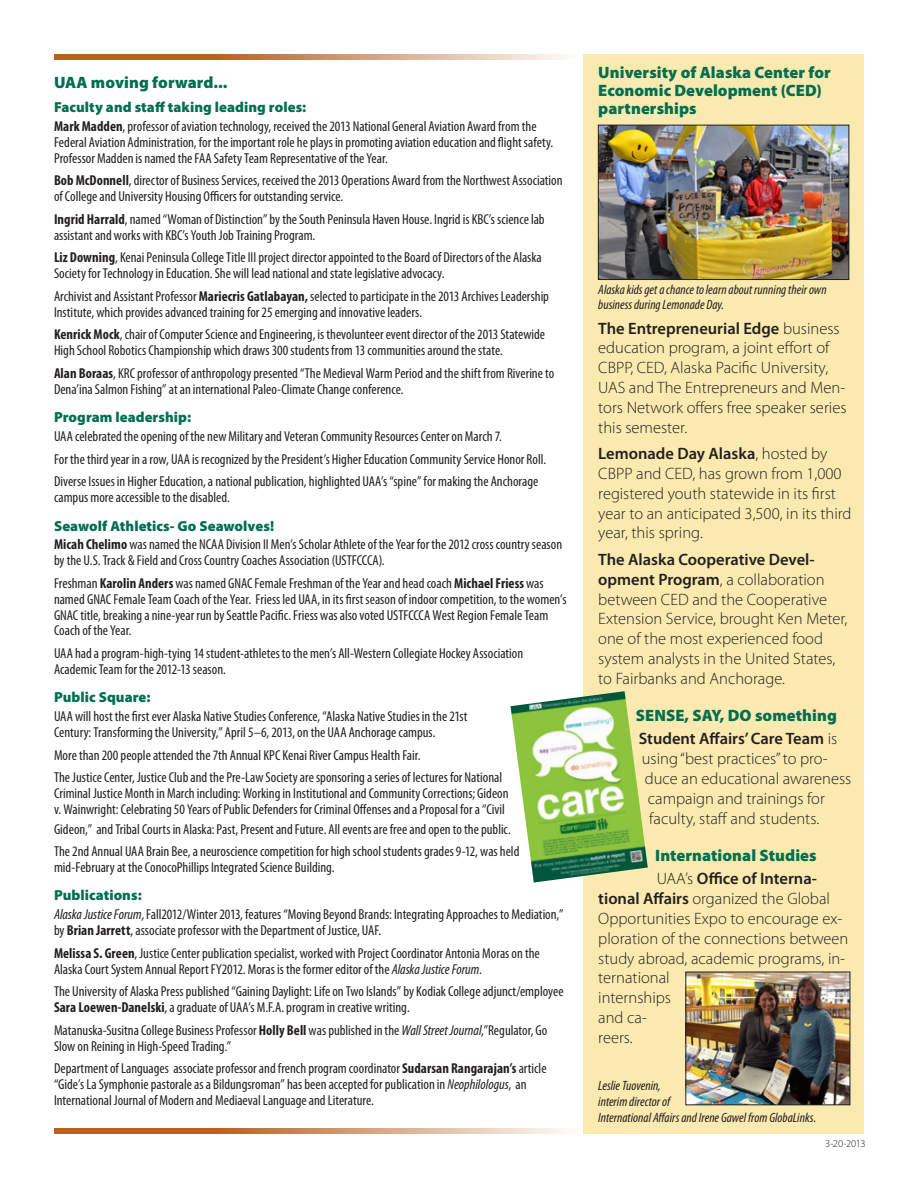
<style>
.page{position:relative;width:918px;height:1188px;background:#fff}
.page>*{position:absolute;margin:0;border:0;box-sizing:border-box;transform-origin:0 0}
.Body{font:300 16.5px/19.8px "Myriad Pro";color:#231f20}
.List_Headers{font:900 16.5px/18px "Myriad Pro";letter-spacing:.005em;color:#006e51}
.Body-2{font:600 16.5px "Myriad Pro";color:#231f20}
.List_Headers-2{font:900 14.55px "Myriad Pro";letter-spacing:.005em;color:#006e51}
.Gift_List{font:condensed 14.4px/15.8px "Myriad Pro";color:#231f20}
.Captions{font:italic condensed 13.5px/15.8px "Myriad Pro";color:#231f20}
.Gift_List-2{font:300 10.5px "Myriad Pro";letter-spacing:-.02em;color:#231f20}
.s1{font-weight:700}
.s2{font-style:italic}
.s3{font-weight:600}
.s4{font-weight:300}
</style>
<div class="page">
<div style="left:583px;top:54px;width:281px;height:1080px;background:#faeab0"></div>
<svg style="left:54px;top:54px;width:510px;height:5px;background:#ce946b"></svg>
<svg style="left:54px;top:1129px;width:510px;height:5px;background:#ce946b"></svg>
<img style="left:511px;top:691px;width:137px;height:192px">
<img style="left:600px;top:127px;width:247px;height:151px">
<div style="left:598px;top:125px;width:251px;height:155px;border:1px solid #231f20"></div>
<img style="left:688px;top:974px;width:160px;height:129px">
<div style="left:686px;top:972px;width:164px;height:133px;border:1px solid #231f20"></div>
<p class="List_Headers" style="left:54px;top:72px;width:175px">UAA moving forward...</p>
<p class="List_Headers-2" style="left:54px;top:97px;width:254px">Faculty and staff taking leading roles:</p>
<p class="Gift_List" style="left:54px;top:118px;width:501px"><span class="s1">Mark Madden</span>, professor of aviation technology, received the 2013 National General Aviation Award from the<br>Federal Aviation Administration, for the important role he plays in promoting aviation education and flight safety.<br>Professor Madden is named the FAA Safety Team Representative of the Year.</p>
<p class="Gift_List" style="left:54px;top:173px;width:510px"><span class="s1">Bob McDonnell</span>, director of Business Services, received the 2013 Operations Award from the Northwest Association of College and University Housing Officers for outstanding service.</p>
<p class="Gift_List" style="left:54px;top:211px;width:492px"><span class="s1">Ingrid Harrald</span>, named “Woman of Distinction” by the South Peninsula Haven House. Ingrid is KBC’s science lab assistant and works with KBC’s Youth Job Training Program.</p>
<p class="Gift_List" style="left:54px;top:250px;width:489px"><span class="s1">Liz Downing</span>, Kenai Peninsula College Title III project director appointed to the Board of Directors of the Alaska<br>Society for Technology in Education. She will lead national and state legislative advocacy.</p>
<p class="Gift_List" style="left:54px;top:288px;width:497px">Archivist and Assistant Professor <span class="s1">Mariecris Gatlabayan,</span> selected to participate in the 2013 Archives Leadership<br>Institute, which provides advanced training for 25 emerging and innovative leaders.</p>
<p class="Gift_List" style="left:54px;top:327px;width:493px"><span class="s1">Kenrick Mock</span>, chair of Computer Science and Engineering, is thevolunteer event director of the 2013 Statewide<br>High School Robotics Championship which draws 300 students from 13 communities around the state.</p>
<p class="Gift_List" style="left:54px;top:365px;width:502px"><span class="s1">Alan Boraas</span>, KRC professor of anthropology presented “The Medieval Warm Period and the shift from Riverine to<br>Dena’ina Salmon Fishing” at an international Paleo-Climate Change conference.</p>
<p class="List_Headers-2" style="left:54px;top:407px;width:139px">Program leadership:</p>
<p class="Gift_List" style="left:54px;top:428px;width:449px">UAA celebrated the opening of the new Military and Veteran Community Resources Center on March 7.</p>
<p class="Gift_List" style="left:54px;top:451px;width:494px">For the third year in a row, UAA is recognized by the President’s Higher Education Community Service Honor Roll.</p>
<p class="Gift_List" style="left:54px;top:474px;width:486px">Diverse Issues in Higher Education, a national publication, highlighted UAA’s “spine” for making the Anchorage campus more accessible to the disabled.</p>
<p class="List_Headers-2" style="left:54px;top:516px;width:222px">Seawolf Athletics- Go Seawolves!</p>
<p class="Gift_List" style="left:54px;top:537px;width:510px"><span class="s1">Micah Chelimo</span> was named the NCAA Division II Men’s Scholar Athlete of the Year for the 2012 cross country season by the U.S. Track &amp; Field and Cross Country Coaches Association (USTFCCCA).</p>
<p class="Gift_List" style="left:54px;top:575px;width:514px">Freshman <span class="s1">Karolin Anders</span> was named GNAC Female Freshman of the Year and head coach <span class="s1">Michael Friess</span> was named GNAC Female Team Coach of the Year. Friess led UAA, in its first season of indoor competition, to the women’s GNAC title, breaking a nine-year run by Seattle Pacific. Friess was also voted USTFCCCA West Region Female Team Coach of the Year.</p>
<p class="Gift_List" style="left:54px;top:645px;width:471px">UAA had a program-high-tying 14 student-athletes to the men’s All-Western Collegiate Hockey Association<br>Academic Team for the 2012-13 season.</p>
<p class="List_Headers-2" style="left:54px;top:687px;width:98px">Public Square:</p>
<p class="Gift_List" style="left:54px;top:708px;width:415px">UAA will host the first ever Alaska Native Studies Conference, “Alaska Native Studies in the 21st<br>Century: Transforming the University,” April 5–6, 2013, on the UAA Anchorage campus.</p>
<p class="Gift_List" style="left:54px;top:747px;width:368px">More than 200 people attended the 7th Annual KPC Kenai River Campus Health Fair.</p>
<p class="Gift_List" style="left:54px;top:770px;width:456px">The Justice Center, Justice Club and the Pre-Law Society are sponsoring a series of lectures for National<br>Criminal Justice Month in March including: Working in Institutional and Community Corrections; Gideon v. Wainwright: Celebrating 50 Years of Public Defenders for Criminal Offenses and a Proposal for a “Civil</p>
<p class="Gift_List" style="left:54px;top:821px;width:458px">Gideon,” and Tribal Courts in Alaska: Past, Present and Future. All events are free and open to the public.</p>
<p class="Gift_List" style="left:54px;top:844px;width:467px">The 2nd Annual UAA Brain Bee, a neuroscience competition for high school students grades 9-12, was held mid-February at the ConocoPhillips Integrated Science Building.</p>
<p class="List_Headers-2" style="left:54px;top:886px;width:89px">Publications:</p>
<p class="Gift_List" style="left:54px;top:907px;width:511px"><span class="s2">Alaska Justice Forum</span>, Fall2012/Winter 2013, features “Moving Beyond Brands: Integrating Approaches to Mediation,” by <span class="s1">Brian Jarrett</span>, associate professor with the Department of Justice, UAF.</p>
<p class="Gift_List" style="left:54px;top:945px;width:487px"><span class="s1">Melissa S. Green</span>, Justice Center publication specialist, worked with Project Coordinator Antonia Moras on the<br>Alaska Court System Annual Report FY2012. Moras is the former editor of the <span class="s2">Alaska Justice Forum</span>.</p>
<p class="Gift_List" style="left:54px;top:984px;width:511px">The University of Alaska Press published “Gaining Daylight: Life on Two Islands” by Kodiak College adjunct/employee<br><span class="s1">Sara Loewen-Danelski</span>, a graduate of UAA’s M.F.A. program in creative writing.</p>
<p class="Gift_List" style="left:54px;top:1022px;width:495px">Matanuska-Susitna College Business Professor <span class="s1">Holly Bell</span> was published in the <span class="s2">Wall Street Journal</span>,”Regulator, Go<br>Slow on Reining in High-Speed Trading.”</p>
<p class="Gift_List" style="left:54px;top:1061px;width:494px">Department of Languages associate professor and french program coordinator <span class="s1">Sudarsan Rangarajan’s</span> article “Gide’s La Symphonie pastorale as a Bildungsroman” has been accepted for publication in <span class="s2">Neophilologus</span>, an<br>International Journal of Modern and Mediaeval Language and Literature.</p>
<p class="List_Headers" style="left:598px;top:63px;width:234px">University of Alaska Center for<br>Economic Development (CED) partnerships</p>
<p class="Captions" style="left:598px;top:281px;width:230px">Alaska kids get a chance to learn about running their own business during Lemonade Day.</p>
<p class="Body" style="left:598px;top:318px;width:250px"><span class="s3">The Entrepreneurial Edge</span> business education program, a joint effort of CBPP, CED, Alaska Pacific University, UAS and The Entrepreneurs and Men&shy;tors Network offers free speaker series this semester.</p>
<p class="Body" style="left:598px;top:444px;width:255px"><span class="s3">Lemonade Day Alaska</span>, hosted by<br>CBPP and CED, has grown from 1,000 registered youth statewide in its first year to an anticipated 3,500, in its third year, this spring.</p>
<p class="Body" style="left:598px;top:549px;width:251px"><span class="s3">The Alaska Cooperative Devel&shy;opment Program</span>, a collaboration between CED and the Cooperative Extension Service, brought Ken Meter, one of the most experienced food system analysts in the United States, to Fairbanks and Anchorage.</p>
<p class="List_Headers" style="left:636px;top:706px;width:203px">SENSE, SAY, DO something</p>
<p class="Body-2" style="left:639px;top:728px;width:200px">Student Affairs’ Care Team <span class="s4">is</span></p>
<p class="Body" style="left:642px;top:749px;width:187px">using “best practices” to pro-</p>
<p class="Body" style="left:645px;top:769px;width:208px">duce an educational awareness</p>
<p class="Body" style="left:648px;top:788px;width:179px">campaign and trainings for</p>
<p class="Body" style="left:649px;top:808px;width:171px">faculty, staff and students.</p>
<p class="List_Headers" style="left:655px;top:846px;width:163px">International Studies</p>
<p class="Body" style="left:598px;top:869px;width:252px;text-indent:58px">UAA’s <span class="s3">Office of Interna&shy;tional Affairs</span> organized the Global<br>Opportunities Expo to encourage ex&shy;ploration of the connections between study abroad, academic programs, in&shy;ternational<br>internships<br>and ca-<br>reers.</p>
<p class="Captions" style="left:598px;top:1078px;width:219px">Leslie Tuovenin,<br>interim director of<br>International Affairs and Irene Gawel from GlobaLinks.</p>
<p class="Gift_List-2" style="left:825px;top:1137px;width:42px">3-20-2013</p>
</div>
